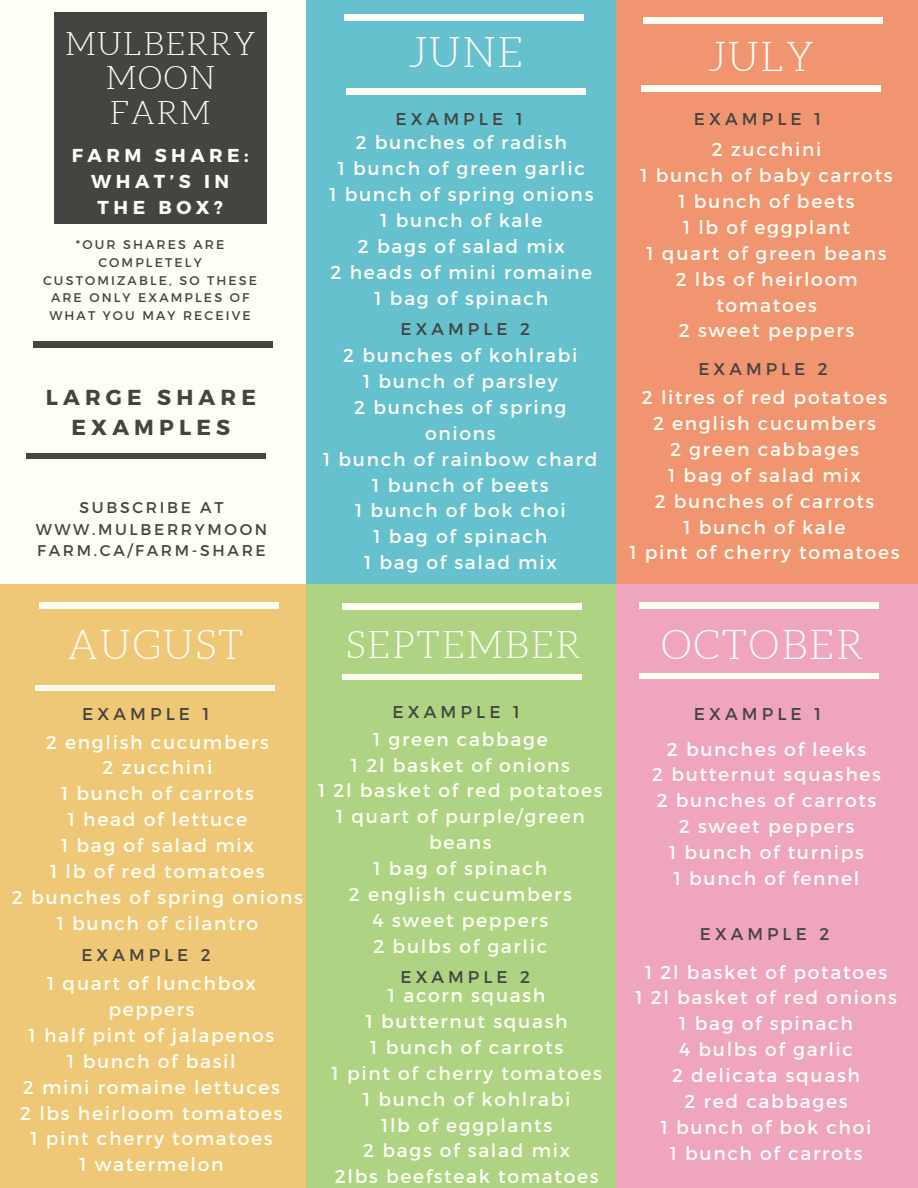
<style>
.page{position:relative;width:918px;height:1188px;background:#fff}
.page>*{position:absolute;margin:0;border:0;box-sizing:border-box;transform-origin:0 0}
.t1{font:300 41.7px "Aleo";color:#fffef5}
.t2{font:300 40.5px "Aleo";letter-spacing:.05em;color:#fffef5}
.t3{font:300 37.5px "Aleo";letter-spacing:.05em;color:#fffef5}
.t4{font:300 32.1px/34.8px "Aleo";letter-spacing:.05em;color:#fffef5;text-align:center}
.t5{font:700 21.6px/30.3px "Montserrat";letter-spacing:.24em;color:#444440;text-align:center}
.t6{font:18.75px/25.8px "Montserrat";letter-spacing:.09em;color:#fffef5;text-align:center}
.t7{font:700 18.75px/25.8px "Montserrat";letter-spacing:.24em;color:#fffef5;text-align:center}
.t8{font:17.1px "Montserrat";letter-spacing:.24em;color:#444440}
.t9{font:16.95px "Montserrat";letter-spacing:.24em;color:#444440}
.t10{font:15.6px/21.3px "Montserrat";letter-spacing:.17em;color:#444440;text-align:center}
.t11{font:12.6px/17.9px "Montserrat";letter-spacing:.17em;color:#444440;text-align:center}
</style>
<div class="page">
<div style="left:0;top:0;width:306px;height:604px;background:#fffef5"></div>
<div style="left:307px;top:0;width:313px;height:604px;background:#66c1cf"></div>
<div style="left:616px;top:0;width:302px;height:604px;background:#f19470"></div>
<div style="left:0;top:584px;width:312px;height:604px;background:#eec877"></div>
<div style="left:307px;top:584px;width:313px;height:604px;background:#add383"></div>
<div style="left:616px;top:584px;width:302px;height:604px;background:#eea5bd"></div>
<div style="left:54px;top:12px;width:213px;height:212px;background:#444440"></div>
<div style="left:346px;top:89px;width:239px;height:5px;background:#fffef5"></div>
<div style="left:344px;top:15px;width:240px;height:5px;background:#fffef5"></div>
<div style="left:641px;top:86px;width:240px;height:5px;background:#fffef5"></div>
<div style="left:643px;top:18px;width:240px;height:5px;background:#fffef5"></div>
<div style="left:342px;top:604px;width:240px;height:5px;background:#fffef5"></div>
<div style="left:342px;top:674px;width:240px;height:6px;background:#fffef5"></div>
<div style="left:639px;top:603px;width:240px;height:5px;background:#fffef5"></div>
<div style="left:639px;top:673px;width:240px;height:6px;background:#fffef5"></div>
<div style="left:35px;top:685px;width:240px;height:6px;background:#fffef5"></div>
<div style="left:39px;top:603px;width:239px;height:5px;background:#fffef5"></div>
<div style="left:33px;top:342px;width:240px;height:6px;background:#444440"></div>
<div style="left:26px;top:453px;width:239px;height:6px;background:#444440"></div>
<p class="t4" style="left:65px;top:26px;width:192px">MULBERRY<br>MOON<br>FARM</p>
<p class="t7" style="left:72px;top:142px;width:178px">FARM SHARE:<br>WHAT’S IN<br>THE BOX?</p>
<h5 class="t11" style="left:43px;top:235px;width:216px">*OUR SHARES ARE<br>COMPLETELY<br>CUSTOMIZABLE, SO THESE<br>ARE ONLY EXAMPLES OF<br>WHAT YOU MAY RECEIVE</h5>
<p class="t5" style="left:46px;top:381px;width:212px">LARGE SHARE<br>EXAMPLES</p>
<h2 class="t10" style="left:36px;top:496px;width:233px">SUBSCRIBE AT<br>WWW.MULBERRYMOON<br>FARM.CA/FARM-SHARE</h2>
<h4 class="t1" style="left:408px;top:29px;width:116px">JUNE</h4>
<p class="t8" style="left:395px;top:108px;width:129px">EXAMPLE 1</p>
<p class="t6" style="left:329px;top:129px;width:266px">2 bunches of radish<br>1 bunch of green garlic<br>1 bunch of spring onions<br>1 bunch of kale<br>2 bags of salad mix<br>2 heads of mini romaine<br>1 bag of spinach</p>
<p class="t9" style="left:401px;top:318px;width:131px">EXAMPLE 2</p>
<h1 class="t6" style="left:323px;top:342px;width:276px">2 bunches of kohlrabi<br>1 bunch of parsley<br>2 bunches of spring onions<br>1 bunch of rainbow chard<br>1 bunch of beets<br>1 bunch of bok choi<br>1 bag of spinach<br>1 bag of salad mix</h1>
<p class="t2" style="left:708px;top:35px;width:108px">JULY</p>
<p class="t8" style="left:694px;top:108px;width:129px">EXAMPLE 1</p>
<h5 class="t6" style="left:640px;top:136px;width:254px">2 zucchini<br>1 bunch of baby carrots<br>1 bunch of beets<br>1 lb of eggplant<br>1 quart of green beans<br>2 lbs of heirloom tomatoes<br>2 sweet peppers</h5>
<h6 class="t9" style="left:698px;top:358px;width:131px">EXAMPLE 2</h6>
<h5 class="t6" style="left:630px;top:384px;width:272px">2 litres of red potatoes<br>2 english cucumbers<br>2 green cabbages<br>1 bag of salad mix<br>2 bunches of carrots<br>1 bunch of kale<br>1 pint of cherry tomatoes</h5>
<p class="t2" style="left:67px;top:623px;width:178px">AUGUST</p>
<h3 class="t3" style="left:346px;top:624px;width:237px">SEPTEMBER</h3>
<p class="t2" style="left:661px;top:622px;width:204px">OCTOBER</p>
<p class="t8" style="left:82px;top:703px;width:129px">EXAMPLE 1</p>
<p class="t6" style="left:12px;top:728px;width:292px">2 english cucumbers<br>2 zucchini<br>1 bunch of carrots<br>1 head of lettuce<br>1 bag of salad mix<br>1 lb of red tomatoes<br>2 bunches of spring onions<br>1 bunch of cilantro</p>
<h1 class="t9" style="left:81px;top:944px;width:131px">EXAMPLE 2</h1>
<p class="t6" style="left:20px;top:970px;width:264px">1 quart of lunchbox peppers<br>1 half pint of jalapenos<br>1 bunch of basil<br>2 mini romaine lettuces<br>2 lbs heirloom tomatoes<br>1 pint cherry tomatoes<br>1 watermelon</p>
<h5 class="t8" style="left:393px;top:701px;width:129px">EXAMPLE 1</h5>
<h6 class="t6" style="left:318px;top:725px;width:286px">1 green cabbage<br>1 2l basket of onions<br>1 2l basket of red potatoes<br>1 quart of purple/green beans<br>1 bag of spinach<br>2 english cucumbers<br>4 sweet peppers<br>2 bulbs of garlic</h6>
<h5 class="t9" style="left:401px;top:966px;width:131px">EXAMPLE 2</h5>
<h6 class="t6" style="left:332px;top:982px;width:272px">1 acorn squash<br>1 butternut squash<br>1 bunch of carrots<br>1 pint of cherry tomatoes<br>1 bunch of kohlrabi<br>1lb of eggplants<br>2 bags of salad mix<br>2lbs beefsteak tomatoes</h6>
<h6 class="t8" style="left:694px;top:703px;width:129px">EXAMPLE 1</h6>
<p class="t6" style="left:652px;top:735px;width:230px">2 bunches of leeks<br>2 butternut squashes<br>2 bunches of carrots<br>2 sweet peppers<br>1 bunch of turnips<br>1 bunch of fennel</p>
<p class="t9" style="left:700px;top:923px;width:131px">EXAMPLE 2</p>
<h1 class="t6" style="left:635px;top:958px;width:263px">1 2l basket of potatoes<br>1 2l basket of red onions<br>1 bag of spinach<br>4 bulbs of garlic<br>2 delicata squash<br>2 red cabbages<br>1 bunch of bok choi<br>1 bunch of carrots</h1>
</div>
